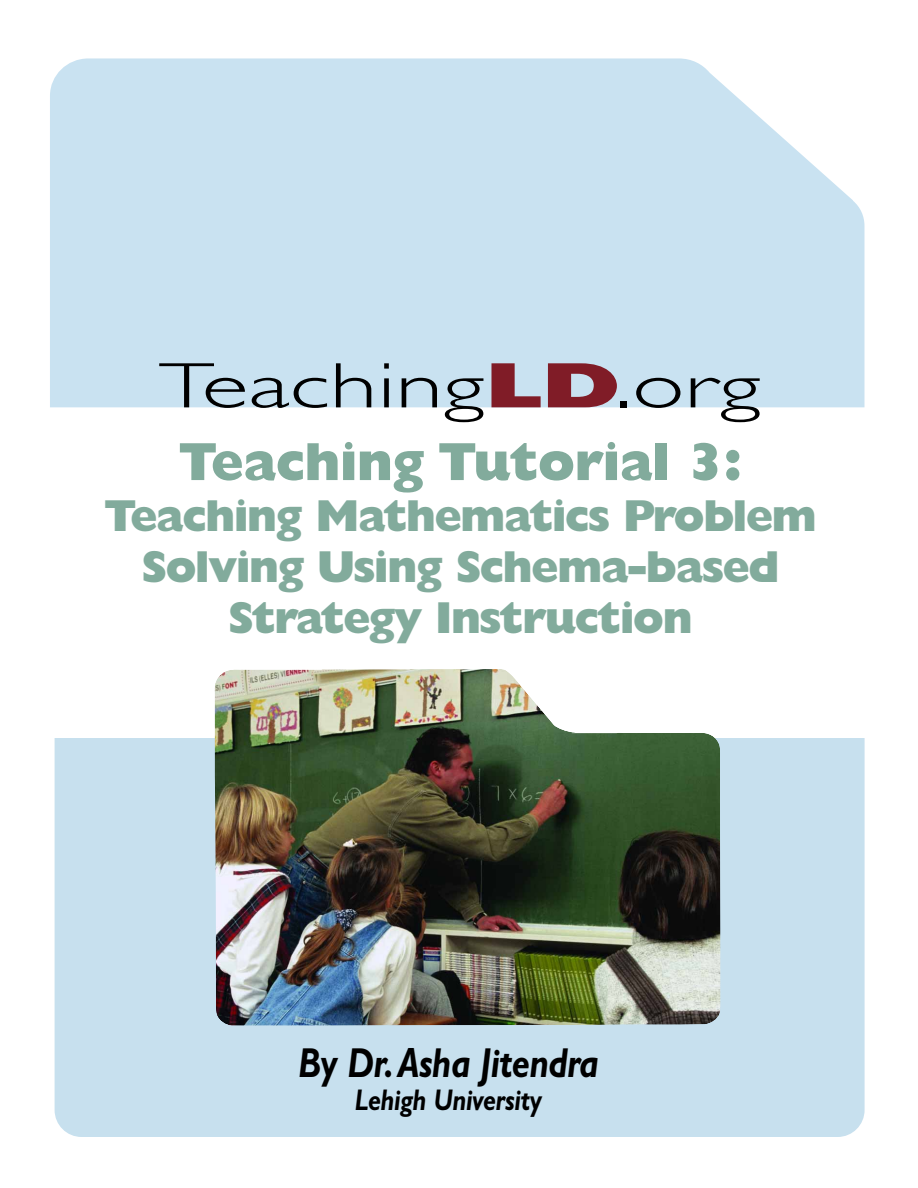
<style>
.page{position:relative;width:918px;height:1188px;background:#fff}
.page>*{position:absolute;margin:0;border:0;box-sizing:border-box;transform-origin:0 0}
.t1{font:300 64.65px "Gill Sans";color:#000;scale:1.5 1}
.t2{font:800 54px "Gill Sans";letter-spacing:-.02em;color:#82ab9c}
.t3{font:800 45px/51px "Gill Sans";letter-spacing:-.04em;color:#82ab9c;text-align:center}
.t4{font:italic 700 42px "Gill Sans";letter-spacing:-.015em;color:#000;scale:.85 1}
.t5{font:italic 700 30px "Gill Sans";letter-spacing:-.015em;color:#000;scale:.85 1}
.s1{font-weight:800;color:#801c27}
</style>
<div class="page">
<div style="left:55px;top:613px;width:810px;height:524px;background:#c7e0ee;border-radius:27px"></div>
<div style="left:50px;top:58px;width:814px;height:349px;background:#c9e2f1"></div>
<div style="left:6px;top:552px;width:900px;height:186px;background:#fff"></div>
<img style="left:214px;top:669px;width:507px;height:357px">
<h1 class="t1" style="left:159px;top:363px;width:403px">Teaching<span class="s1">LD</span>.org</h1>
<p class="t2" style="left:178px;top:443px;width:566px">Teaching Tutorial 3:</p>
<p class="t3" style="left:104px;top:495px;width:714px">Teaching Mathematics Problem<br>Solving Using Schema-based<br>Strategy Instruction</p>
<p class="t4" style="left:298px;top:1048px;width:355px">By Dr.Asha Jitendra</p>
<p class="t5" style="left:355px;top:1090px;width:222px">Lehigh University</p>
</div>
